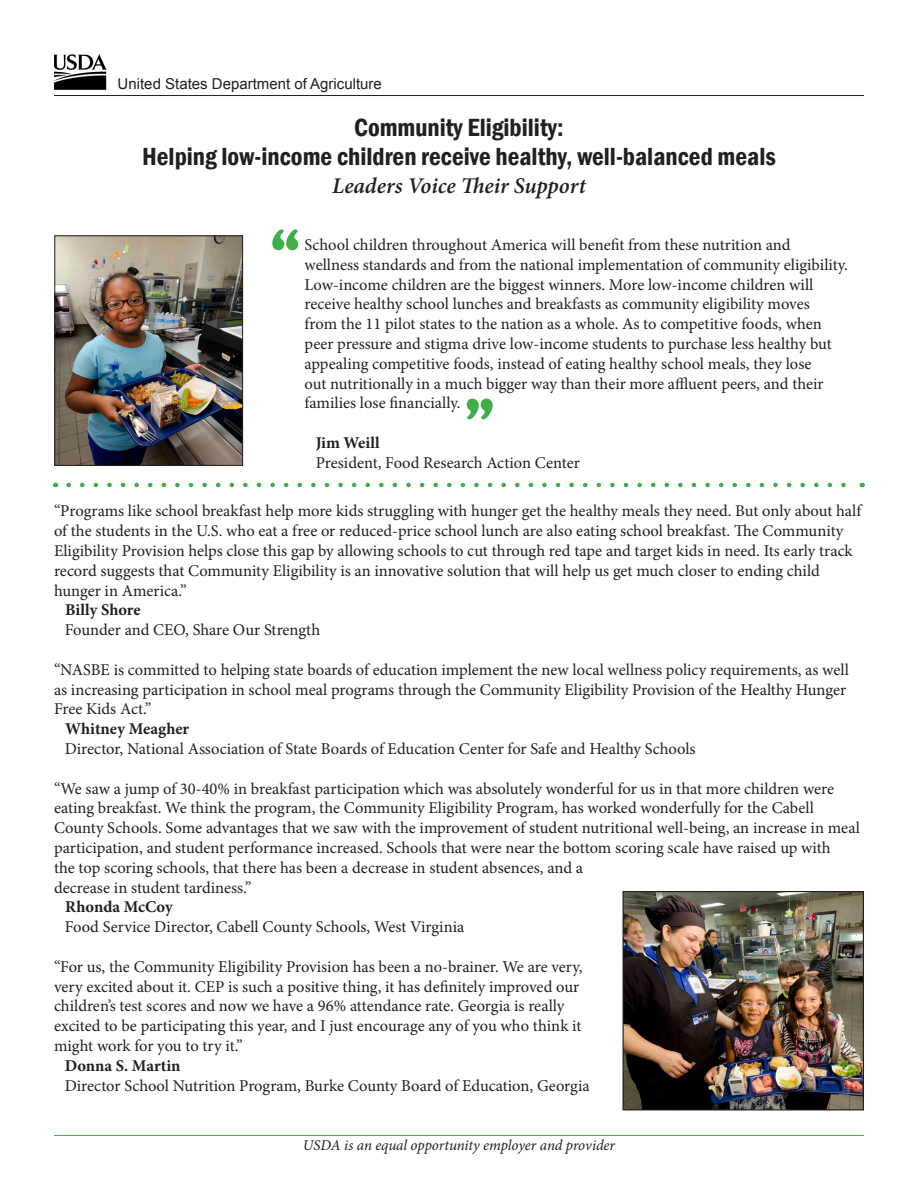
<style>
.page{position:relative;width:918px;height:1188px;background:#fff}
.page>*{position:absolute;margin:0;border:0;box-sizing:border-box;transform-origin:0 0}
.t1{font:900 54px "Cooper";color:#40ae49}
.t2{font:600 condensed 25.5px/28.5px "Franklin Gothic";color:#231f20;text-align:center}
.t3{font:italic 600 22.5px "Minion Pro";letter-spacing:-.005em;color:#231f20}
.t4{font:16.5px/19.8px "Minion Pro";color:#231f20}
.t5{font:700 16.5px "Minion Pro";color:#231f20}
.t6{font:italic 15px "Minion Pro";letter-spacing:-.01em;color:#231f20}
.t7{font:15px "Arial";color:#231f20}
.s1{font-weight:700}
</style>
<div class="page">
<img style="left:54px;top:54px;width:53px;height:36px">
<hr style="left:54px;top:95px;width:810px;height:1px;background:#231f20">
<svg style="left:69px;top:483px;width:777px;height:4px"></svg>
<hr style="left:54px;top:1135px;width:810px;height:1px;background:#40ae49">
<img style="left:56px;top:237px;width:185px;height:227px">
<div style="left:54px;top:235px;width:189px;height:231px;border:1px solid #231f20"></div>
<img style="left:625px;top:893px;width:237px;height:215px">
<div style="left:623px;top:891px;width:241px;height:219px;border:1px solid #231f20"></div>
<p class="t7" style="left:118px;top:74px;width:266px">United States Department of Agriculture</p>
<p class="t2" style="left:142px;top:113px;width:635px">Community Eligibility:<br>Helping low-income children receive healthy, well-balanced meals</p>
<p class="t3" style="left:332px;top:170px;width:255px">Leaders Voice Their Support</p>
<p class="t4" style="left:305px;top:235px;width:545px">School children throughout America will benefit from these nutrition and wellness standards and from the national implementation of community eligibility.<br>Low-income children are the biggest winners. More low-income children will receive healthy school lunches and breakfasts as community eligibility moves<br>from the 11 pilot states to the nation as a whole. As to competitive foods, when peer pressure and stigma drive low-income students to purchase less healthy but appealing competitive foods, instead of eating healthy school meals, they lose<br>out nutritionally in a much bigger way than their more affluent peers, and their families lose financially.</p>
<p class="t4" style="left:316px;top:433px;width:266px"><span class="s1">Jim Weill<br></span>President, Food Research Action Center</p>
<p class="t1" style="left:270px;top:217px;width:32px">“</p>
<p class="t1" style="left:495px;top:432px;width:32px;rotate:-180deg">“</p>
<p class="t4" style="left:54px;top:501px;width:809px">“Programs like school breakfast help more kids struggling with hunger get the healthy meals they need. But only about half</p>
<p class="t4" style="left:54px;top:521px;width:791px">of the students in the U.S. who eat a free or reduced-price school lunch are also eating school breakfast. The Community</p>
<p class="t4" style="left:54px;top:541px;width:800px">Eligibility Provision helps close this gap by allowing schools to cut through red tape and target kids in need. Its early track</p>
<p class="t4" style="left:54px;top:561px;width:767px">record suggests that Community Eligibility is an innovative solution that will help us get much closer to ending child</p>
<p class="t4" style="left:54px;top:580px;width:134px">hunger in America.”</p>
<p class="t5" style="left:65px;top:598px;width:77px">Billy Shore</p>
<p class="t4" style="left:65px;top:620px;width:257px">Founder and CEO, Share Our Strength</p>
<p class="t4" style="left:54px;top:660px;width:796px">“NASBE is committed to helping state boards of education implement the new local wellness policy requirements, as well</p>
<p class="t4" style="left:54px;top:679px;width:794px">as increasing participation in school meal programs through the Community Eligibility Provision of the Healthy Hunger</p>
<p class="t4" style="left:54px;top:699px;width:99px">Free Kids Act.”</p>
<p class="t5" style="left:65px;top:717px;width:125px">Whitney Meagher</p>
<p class="t4" style="left:65px;top:739px;width:632px">Director, National Association of State Boards of Education Center for Safe and Healthy Schools</p>
<p class="t4" style="left:54px;top:778px;width:782px">“We saw a jump of 30-40% in breakfast participation which was absolutely wonderful for us in that more children were</p>
<p class="t4" style="left:54px;top:798px;width:761px">eating breakfast. We think the program, the Community Eligibility Program, has worked wonderfully for the Cabell</p>
<p class="t4" style="left:54px;top:818px;width:807px">County Schools. Some advantages that we saw with the improvement of student nutritional well-being, an increase in meal</p>
<p class="t4" style="left:54px;top:838px;width:778px">participation, and student performance increased. Schools that were near the bottom scoring scale have raised up with</p>
<p class="t4" style="left:54px;top:858px;width:531px">the top scoring schools, that there has been a decrease in student absences, and a</p>
<p class="t4" style="left:54px;top:877px;width:199px">decrease in student tardiness.”</p>
<p class="t5" style="left:65px;top:895px;width:109px">Rhonda McCoy</p>
<p class="t4" style="left:65px;top:917px;width:401px">Food Service Director, Cabell County Schools, West Virginia</p>
<p class="t4" style="left:54px;top:957px;width:530px">“For us, the Community Eligibility Provision has been a no-brainer. We are very, very excited about it. CEP is such a positive thing, it has definitely improved our children’s test scores and now we have a 96% attendance rate. Georgia is really excited to be participating this year, and I just encourage any of you who think it might work for you to try it.”</p>
<p class="t4" style="left:65px;top:1056px;width:527px"><span class="s1">Donna S. Martin<br></span>Director School Nutrition Program, Burke County Board of Education, Georgia</p>
<p class="t6" style="left:303px;top:1135px;width:314px">USDA is an equal opportunity employer and provider</p>
</div>
